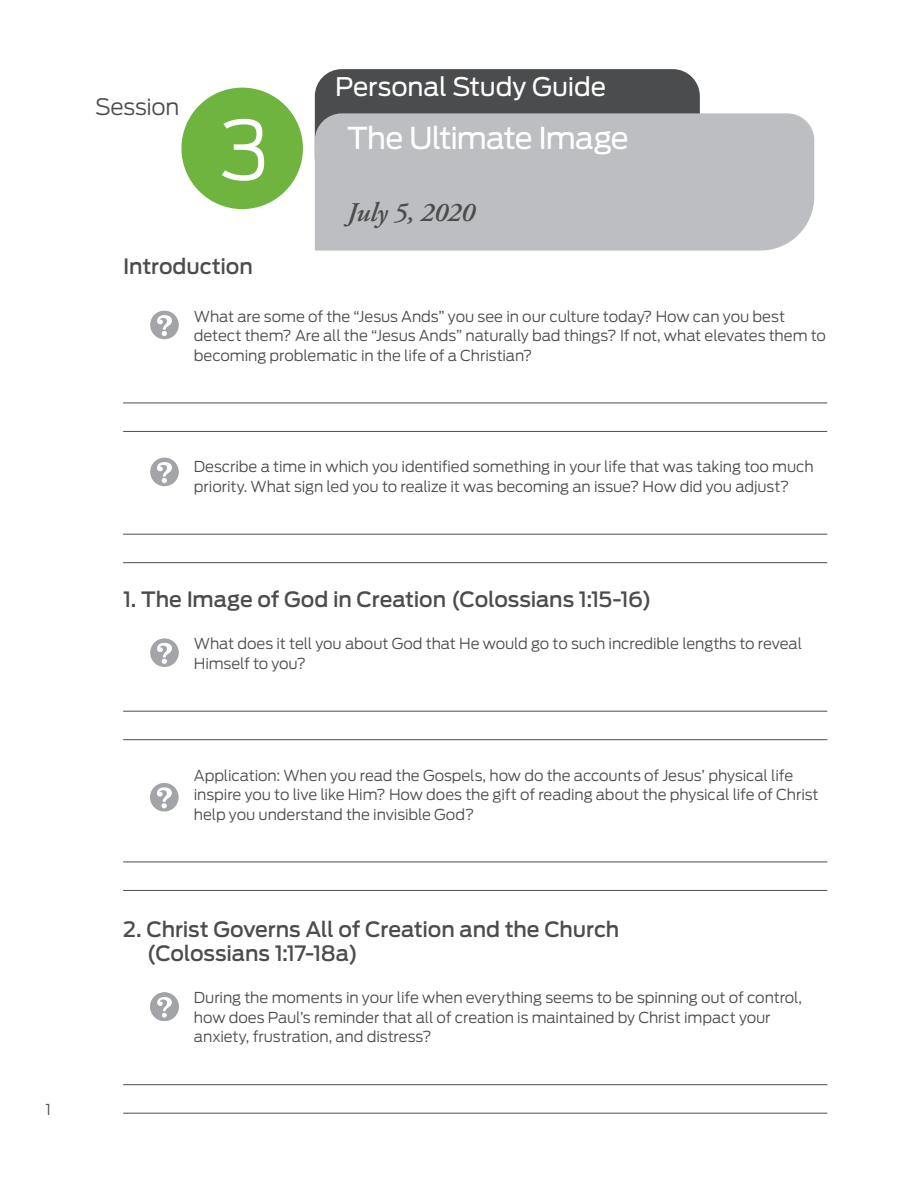
<style>
.page{position:relative;width:918px;height:1188px;background:#fff}
.page>*{position:absolute;margin:0;border:0;box-sizing:border-box;transform-origin:0 0}
.head1_session_number{font:300 81px "Antenna";color:#fff}
.head1{font:30px "Antenna";letter-spacing:-.035em;color:#fff}
.header3{font:italic 600 27px "Adobe Garamond Pro";letter-spacing:-.005em;color:#4b4c4d}
.header2{font:25.5px "Antenna";letter-spacing:-.005em;color:#fff}
.subhead_tabs{font:300 22.5px "Antenna";letter-spacing:-.015em;color:#4b4c4d}
.subhead1{font:500 21px "Antenna";letter-spacing:-.01em;color:#4b4c4d}
.header3-2{font:500 21px "Antenna";letter-spacing:-.005em;color:#4b4c4d}
.questions{font:300 15px/19.5px "Antenna";letter-spacing:-.01em;color:#4b4c4d}
.footer_left_align{font:300 15px "Antenna";color:#4b4c4d}
</style>
<div class="page">
<div style="left:315px;top:69px;width:385px;height:114px;background:#4b4c4d;border-radius:27px"></div>
<div style="left:315px;top:113px;width:499px;height:138px;background:#bdbec1"></div>
<hr style="left:123px;top:403px;width:704px;height:1px;background:#4b4c4d">
<hr style="left:123px;top:431px;width:704px;height:1px;background:#4b4c4d">
<hr style="left:123px;top:534px;width:704px;height:1px;background:#4b4c4d">
<hr style="left:123px;top:562px;width:704px;height:1px;background:#4b4c4d">
<hr style="left:123px;top:711px;width:704px;height:1px;background:#4b4c4d">
<hr style="left:123px;top:739px;width:704px;height:1px;background:#4b4c4d">
<hr style="left:123px;top:862px;width:704px;height:1px;background:#4b4c4d">
<hr style="left:123px;top:890px;width:704px;height:1px;background:#4b4c4d">
<hr style="left:123px;top:1084px;width:704px;height:1px;background:#4b4c4d">
<hr style="left:123px;top:1113px;width:704px;height:1px;background:#4b4c4d">
<svg style="left:150px;top:311px;width:29px;height:28px"></svg>
<svg style="left:150px;top:638px;width:29px;height:29px"></svg>
<svg style="left:150px;top:992px;width:29px;height:29px"></svg>
<div style="left:181px;top:88px;width:122px;height:121px;background:#6fb43f;border-radius:50%"></div>
<svg style="left:150px;top:458px;width:29px;height:28px"></svg>
<svg style="left:150px;top:783px;width:29px;height:29px"></svg>
<p class="footer_left_align" style="left:45px;top:1100px;width:7px">1</p>
<p class="subhead_tabs" style="left:95px;top:93px;width:86px">Session</p>
<p class="head1_session_number" style="left:220px;top:102px;width:51px">3</p>
<p class="header2" style="left:335px;top:72px;width:273px">Personal Study Guide</p>
<p class="head1" style="left:347px;top:120px;width:283px">The Ultimate Image</p>
<p class="header3" style="left:347px;top:197px;width:129px">July 5, 2020</p>
<p class="header3-2" style="left:123px;top:254px;width:131px">Introduction</p>
<p class="questions" style="left:194px;top:307px;width:634px">What are some of the “Jesus Ands” you see in our culture today? How can you best detect them? Are all the “Jesus Ands” naturally bad things? If not, what elevates them to becoming problematic in the life of a Christian?</p>
<p class="questions" style="left:194px;top:457px;width:621px">Describe a time in which you identified something in your life that was taking too much priority. What sign led you to realize it was becoming an issue? How did you adjust?</p>
<p class="subhead1" style="left:123px;top:587px;width:530px">1. The Image of God in Creation (Colossians 1:15-16)</p>
<p class="questions" style="left:194px;top:634px;width:610px">What does it tell you about God that He would go to such incredible lengths to reveal<br>Himself to you?</p>
<p class="questions" style="left:194px;top:766px;width:626px">Application: When you read the Gospels, how do the accounts of Jesus’ physical life inspire you to live like Him? How does the gift of reading about the physical life of Christ help you understand the invisible God?</p>
<p class="subhead1" style="left:123px;top:917px;width:498px">2. Christ Governs All of Creation and the Church</p>
<p class="subhead1" style="left:147px;top:941px;width:213px">(Colossians 1:17-18a)</p>
<p class="questions" style="left:194px;top:988px;width:610px">During the moments in your life when everything seems to be spinning out of control, how does Paul’s reminder that all of creation is maintained by Christ impact your anxiety, frustration, and distress?</p>
</div>
